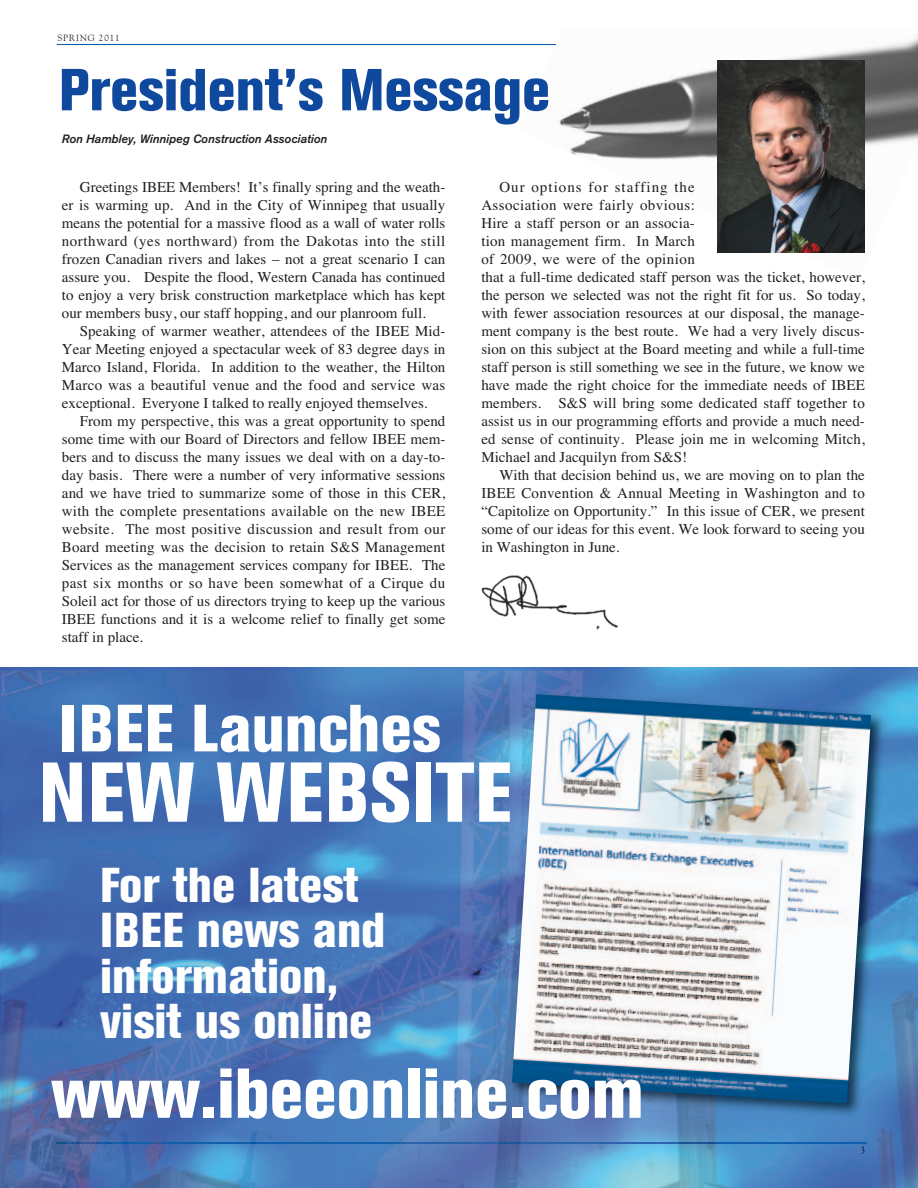
<style>
.page{position:relative;width:918px;height:1188px;background:#fff}
.page>*{position:absolute;margin:0;border:0;box-sizing:border-box;transform-origin:0 0}
.t1{font:800 condensed 83.85px "Akzidenz Grotesk BE";letter-spacing:.02em;color:#fff}
.t2{font:800 condensed 69.75px "Akzidenz Grotesk BE";color:#fff}
.t3{font:800 condensed 66px "Akzidenz Grotesk BE";color:#fff}
.t4{font:800 condensed 58.65px "Akzidenz Grotesk BE";color:#0f499d}
.t5{font:800 condensed 48.45px/45.5px "Akzidenz Grotesk BE";color:#fff}
.t6{font:15px/18px "Times";color:#231f20;text-align:justify}
.t7{font:italic 500 12px "Akzidenz Grotesk BE";color:#231f20}
.t8{font:9px "Goudy";letter-spacing:.1em;color:#231f20}
</style>
<div class="page">
<hr style="left:57px;top:44px;width:810px;height:1px;background:#0157a8">
<img style="left:520px;top:36px;width:398px;height:217px">
<img style="left:717px;top:60px;width:148px;height:192px">
<img style="left:481px;top:554px;width:138px;height:76px">
<img style="left:1px;top:671px;width:917px;height:517px">
<img style="left:57px;top:1143px;width:810px;height:1px">
<svg style="left:860px;top:1146px;width:4px;height:8px"></svg>
<img style="left:505px;top:687px;width:386px;height:437px">
<img style="left:512px;top:694px;width:359px;height:409px">
<p class="t8" style="left:57px;top:34px;width:64px">SPRING 2011</p>
<h3 class="t4" style="left:59px;top:69px;width:493px">President’s Message</h3>
<p class="t7" style="left:62px;top:135px;width:267px">Ron Hambley, Winnipeg Construction Association</p>
<p class="t6" style="left:62px;top:179px;width:385px;text-indent:18px">Greetings IBEE Members! It’s finally spring and the weath&shy;er is warming up. And in the City of Winnipeg that usually means the potential for a massive flood as a wall of water rolls northward (yes northward) from the Dakotas into the still frozen Canadian rivers and lakes – not a great scenario I can assure you. Despite the flood, Western Canada has continued to enjoy a very brisk construction marketplace which has kept our members busy, our staff hopping, and our planroom full.</p>
<p class="t6" style="left:62px;top:323px;width:385px;text-indent:18px">Speaking of warmer weather, attendees of the IBEE Mid-Year Meeting enjoyed a spectacular week of 83 degree days in Marco Island, Florida. In addition to the weather, the Hilton Marco was a beautiful venue and the food and service was exceptional. Everyone I talked to really enjoyed themselves.</p>
<p class="t6" style="left:62px;top:413px;width:385px;text-indent:18px">From my perspective, this was a great opportunity to spend some time with our Board of Directors and fellow IBEE mem&shy;bers and to discuss the many issues we deal with on a day-to&shy;day basis. There were a number of very informative sessions and we have tried to summarize some of those in this CER, with the complete presentations available on the new IBEE website. The most positive discussion and result from our Board meeting was the decision to retain S&amp;S Management Services as the management services company for IBEE. The past six months or so have been somewhat of a Cirque du Soleil act for those of us directors trying to keep up the various IBEE functions and it is a welcome relief to finally get some staff in place.</p>
<h3 class="t3" style="left:60px;top:705px;width:383px">IBEE Launches</h3>
<p class="t6" style="left:481px;top:179px;width:385px;text-align:left;text-indent:18px">Our options for staffing the<br>Association were fairly obvious:<br>Hire a staff person or an associa-<br>tion management firm. In March<br>of 2009, we were of the opinion<br>that a full-time dedicated staff person was the ticket, however, the person we selected was not the right fit for us. So today, with fewer association resources at our disposal, the manage&shy;ment company is the best route. We had a very lively discus&shy;sion on this subject at the Board meeting and while a full-time staff person is still something we see in the future, we know we have made the right choice for the immediate needs of IBEE members. S&amp;S will bring some dedicated staff together to assist us in our programming efforts and provide a much need&shy;ed sense of continuity. Please join me in welcoming Mitch, Michael and Jacquilyn from S&amp;S!</p>
<p class="t6" style="left:481px;top:467px;width:385px;text-indent:18px">With that decision behind us, we are moving on to plan the IBEE Convention &amp; Annual Meeting in Washington and to “Capitolize on Opportunity.” In this issue of CER, we present some of our ideas for this event. We look forward to seeing you in Washington in June.</p>
<h1 class="t1" style="left:39px;top:763px;width:474px">NEW WEBSITE</h1>
<h3 class="t5" style="left:100px;top:867px;width:287px">For the latest<br>IBEE news and information, visit us online</h3>
<h2 class="t2" style="left:51px;top:1069px;width:594px">www.ibeeonline.com</h2>
</div>
